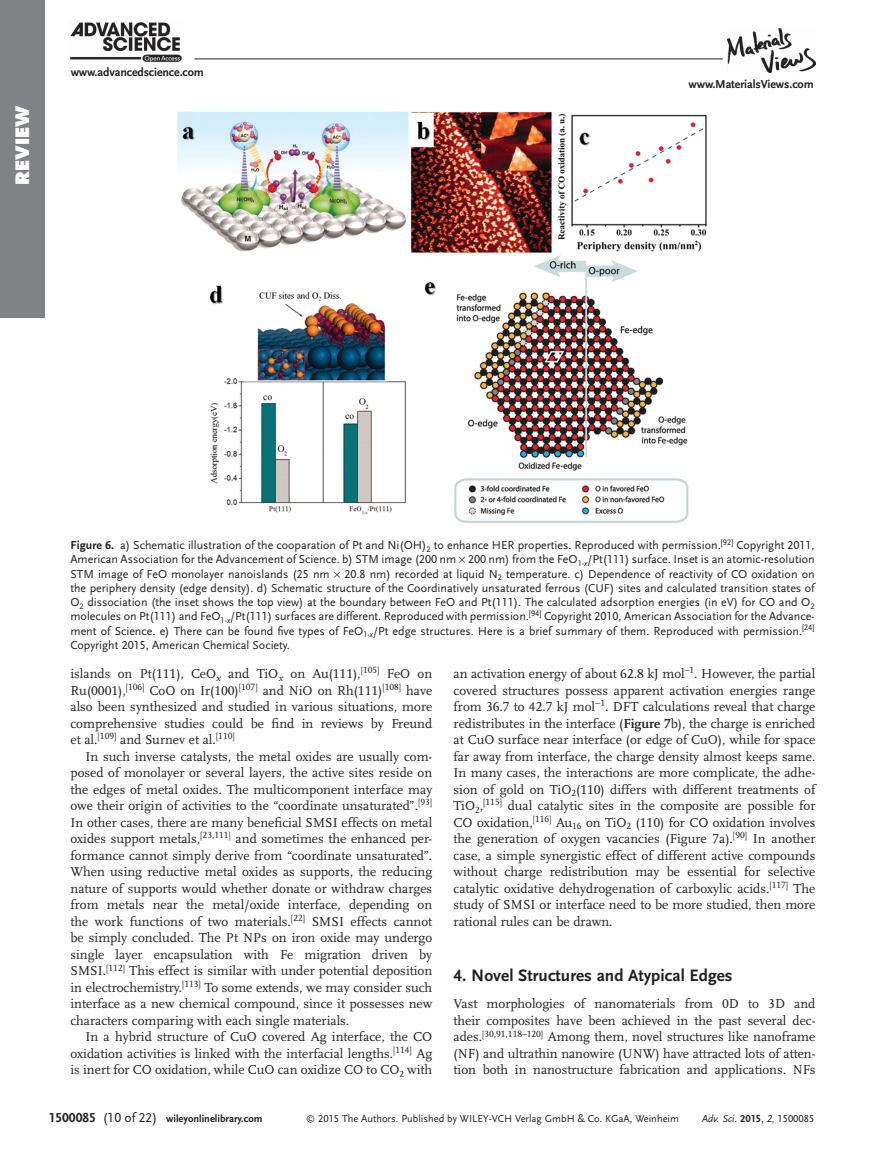
<style>
.page{position:relative;width:891px;height:1175px;background:#fff}
.page>*{position:absolute;margin:0;border:0;box-sizing:border-box;transform-origin:0 0}
.t1{font:800 18px "Futura";letter-spacing:.005em;color:#fff}
.t2{font:700 17.25px "Scala Sans LF";color:#231f20}
.t3{font:13.5px/16.5px "Scala LF";color:#231f20;text-align:justify}
.t4{font:12px/14.2px "Scala Sans LF";color:#231f20;text-align:justify}
.t5{font:700 12px "Scala Sans LF";letter-spacing:-.01em;color:#231f20}
.t6{font:10.5px "Scala Sans LF";color:#231f20}
.t7{font:700 10.5px "Scala Sans LF";color:#231f20}
.t8{font:italic 10.5px "Scala Sans LF";color:#231f20}
.s1{font-weight:700}
.s2{font-size:13.5px}
.s3{font-weight:400;font-size:13.5px}
.s4{font-size:9px}
.s5{font-weight:700;font-style:normal}
.s6{font-style:normal}
</style>
<div class="page">
<div style="left:0;top:0;width:45px;height:317px;background:#808285"></div>
<img style="left:727px;top:28px;width:88px;height:45px">
<hr style="left:194px;top:59px;width:529px;height:1px;background:#231f20">
<img style="left:70px;top:22px;width:112px;height:40px">
<img style="left:177px;top:111px;width:530px;height:412px">
<h1 class="t1" style="left:15px;top:185px;width:81px;rotate:-90deg">REVIEW</h1>
<p class="t5" style="left:71px;top:66px;width:135px">www.advancedscience.com</p>
<p class="t5" style="left:689px;top:79px;width:127px">www.MaterialsViews.com</p>
<p class="t4" style="left:70px;top:538px;width:746px"><span class="s1">Figure 6.</span> a) Schematic illustration of the cooparation of Pt and Ni(OH) <sub>2</sub> to enhance HER properties. Reproduced with permission. <sup>[</sup> <sup>92</sup> <sup>]</sup> Copyright 2011, American Association for the Advancement of Science. b) STM image (200 nm 200 nm) from the FeO <sub>1-</sub> <sub>x</sub> /Pt(111) surface. Inset is an atomic-resolution STM image of FeO monolayer nanoislands (25 nm 20.8 nm) recorded at liquid N <sub>2</sub> temperature. c) Dependence of reactivity of CO oxidation on the periphery density (edge density). d) Schematic structure of the Coordinatively unsaturated ferrous (CUF) sites and calculated transition states of O <sub>2</sub> dissociation (the inset shows the top view) at the boundary between FeO and Pt(111). The calculated adsorption energies (in eV) for CO and O <sub>2 </sub>molecules on Pt(111) and FeO <sub>1-</sub><sub>x</sub> /Pt(111) surfaces are different. Reproduced with permission. <sup>[</sup> <sup>94</sup> <sup>]</sup> Copyright 2010, American Association for the Advance&shy;ment of Science. e) There can be found five types of FeO <sub>1-</sub><sub>x</sub> /Pt edge structures. Here is a brief summary of them. Reproduced with permission. <sup>[</sup> <sup>24</sup> <sup>] </sup>Copyright 2015, American Chemical Society.</p>
<p class="t3" style="left:70px;top:666px;width:363px">islands on Pt(111), CeO <sub>x</sub> and TiO <sub>x</sub> on Au(111), <sup>[</sup> <sup>105</sup> <sup>]</sup> FeO on Ru(0001), <sup>[</sup> <sup>106</sup> <sup>]</sup> CoO on Ir(100) <sup>[</sup> <sup>107</sup> <sup>]</sup> and NiO on Rh(111) <sup>[</sup> <sup>108</sup> <sup>]</sup> have also been synthesized and studied in various situations, more comprehensive studies could be find in reviews by Freund et al. <sup>[</sup> <sup>109</sup> <sup>]</sup> and Surnev et al. <sup>[</sup> <sup>110</sup> <sup>]</sup></p>
<p class="t3" style="left:70px;top:748px;width:363px;text-indent:15px">In such inverse catalysts, the metal oxides are usually com&shy;posed of monolayer or several layers, the active sites reside on the edges of metal oxides. The multicomponent interface may owe their origin of activities to the “coordinate unsaturated”. <sup>[</sup> <sup>93</sup> <sup>] </sup>In other cases, there are many beneficial SMSI effects on metal oxides support metals, <sup>[</sup> <sup>23,111</sup> <sup>]</sup> and sometimes the enhanced per&shy;formance cannot simply derive from “coordinate unsaturated”.<br>When using reductive metal oxides as supports, the reducing nature of supports would whether donate or withdraw charges from metals near the metal/oxide interface, depending on the work functions of two materials. <sup>[</sup> <sup>22</sup> <sup>]</sup> SMSI effects cannot be simply concluded. The Pt NPs on iron oxide may undergo single layer encapsulation with Fe migration driven by SMSI. <sup>[</sup> <sup>112</sup> <sup>]</sup> This effect is similar with under potential deposition in electrochemistry. <sup>[</sup> <sup>113</sup> <sup>]</sup> To some extends, we may consider such interface as a new chemical compound, since it possesses new characters comparing with each single materials.</p>
<p class="t3" style="left:70px;top:1029px;width:363px;text-indent:15px">In a hybrid structure of CuO covered Ag interface, the CO oxidation activities is linked with the interfacial lengths. <sup>[</sup> <sup>114</sup> <sup>]</sup> Ag is inert for CO oxidation, while CuO can oxidize CO to CO <sub>2</sub> with</p>
<p class="t3" style="left:454px;top:666px;width:363px">an activation energy of about 62.8 kJ mol <sup>–1</sup> . However, the partial covered structures possess apparent activation energies range from 36.7 to 42.7 kJ mol −<sup>1</sup> . DFT calculations reveal that charge redistributes in the interface ( <span class="s1">Figure 7</span> b), the charge is enriched at CuO surface near interface (or edge of CuO), while for space far away from interface, the charge density almost keeps same.<br>In many cases, the interactions are more complicate, the adhe&shy;sion of gold on TiO <sub>2</sub> (110) differs with different treatments of TiO <sub>2</sub> , <sup>[</sup> <sup>115</sup> <sup>]</sup> dual catalytic sites in the composite are possible for CO oxidation, <sup>[</sup> <sup>116</sup> <sup>]</sup> Au <sub>16</sub> on TiO <sub>2</sub> (110) for CO oxidation involves the generation of oxygen vacancies (Figure 7 a). <sup>[</sup> <sup>90</sup> <sup>]</sup> In another case, a simple synergistic effect of different active compounds without charge redistribution may be essential for selective catalytic oxidative dehydrogenation of carboxylic acids. <sup>[</sup> <sup>117</sup> <sup>]</sup> The study of SMSI or interface need to be more studied, then more rational rules can be drawn.</p>
<p class="t2" style="left:454px;top:967px;width:280px">4. Novel Structures and Atypical Edges</p>
<p class="t3" style="left:454px;top:996px;width:363px">Vast morphologies of nanomaterials from 0D to 3D and their composites have been achieved in the past several dec&shy;ades. <sup>[</sup> <sup>30,91,118–120</sup> <sup>]</sup> Among them, novel structures like nanoframe (NF) and ultrathin nanowire (UNW) have attracted lots of atten&shy;tion both in nanostructure fabrication and applications. NFs</p>
<p class="t7" style="left:49px;top:1114px;width:216px"><span class="s2">1500085</span> <span class="s3">(10 of 22)</span> wileyonlinelibrary.com</p>
<p class="t6" style="left:306px;top:1114px;width:374px"><span class="s4">©</span> 2015 The Authors. Published by WILEY-VCH Verlag GmbH &amp; Co. KGaA, Weinheim</p>
<p class="t8" style="left:702px;top:1114px;width:114px">Adv. Sci. <span class="s5">2015</span><span class="s6">,</span> 2<span class="s6">, 1500085</span></p>
</div>
